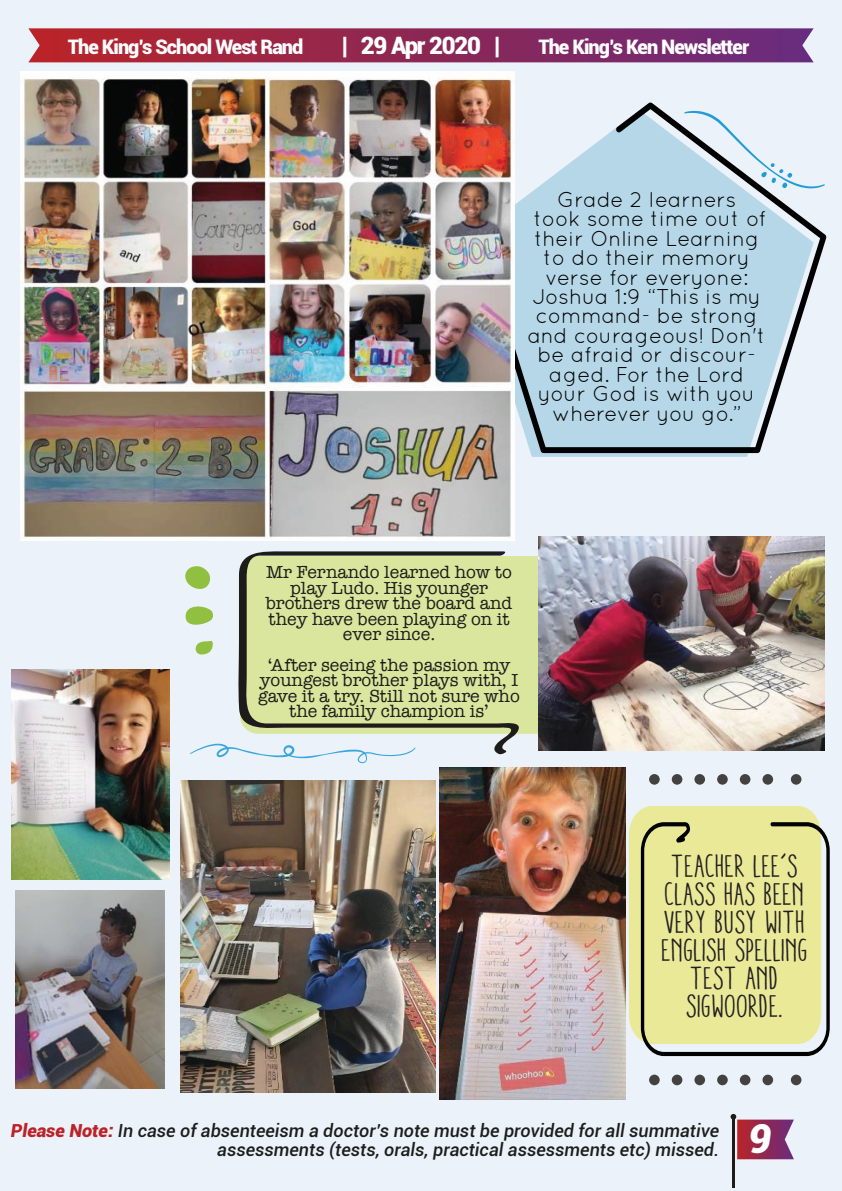
<style>
.page{position:relative;width:842px;height:1191px;background:#ebf2fa}
.page>*{position:absolute;margin:0;border:0;box-sizing:border-box;transform-origin:0 0}
.t1{font:italic 900 40px "Roboto";color:#fff}
.t2{font:condensed 32px/28px "Aracne";color:#231f20;text-align:center}
.t3{font:900 24px "Roboto";letter-spacing:-.05em;color:#fff}
.t4{font:21.4px/19.4px "Quicksand";color:#010101;text-align:center}
.t5{font:900 20px "Roboto";letter-spacing:-.05em;color:#fff}
.t6{font:18px/15.4px "American Typewriter";color:#1d1c1a;text-align:center}
.t7{font:italic 500 18px/19.6px "Roboto";color:#1d1e1b;text-align:right}
.s1{font-weight:900;color:#bb2328}
</style>
<div class="page">
<svg style="left:28px;top:28px;width:786px;height:34px;background:#912c58"></svg>
<hr style="left:732px;top:1117px;width:3px;height:70px;background:#1d1c1a">
<svg style="left:730px;top:1114px;width:64px;height:45px"></svg>
<div style="left:240px;top:556px;width:340px;height:178px;background:#dae69d;border-radius:18px"></div>
<img style="left:539px;top:537px;width:285px;height:213px">
<svg style="left:515px;top:102px;width:311px;height:351px;fill:#b5d7e7"></svg>
<img style="left:439px;top:767px;width:187px;height:332px">
<img style="left:11px;top:669px;width:158px;height:210px">
<img style="left:15px;top:890px;width:150px;height:199px">
<img style="left:180px;top:780px;width:256px;height:312px">
<svg style="left:629px;top:806px;width:190px;height:234px;background:#e8e89c"></svg>
<svg style="left:641px;top:822px;width:189px;height:234px;background:#dbdb95"></svg>
<svg style="left:238px;top:551px;width:284px;height:204px"></svg>
<svg style="left:195px;top:641px;width:18px;height:13px"></svg>
<svg style="left:185px;top:606px;width:28px;height:19px"></svg>
<svg style="left:185px;top:566px;width:26px;height:23px"></svg>
<svg style="left:684px;top:111px;width:141px;height:78px"></svg>
<svg style="left:190px;top:743px;width:226px;height:20px"></svg>
<div style="left:649px;top:774px;width:11px;height:10px;background:#444141;border-radius:50%"></div>
<div style="left:672px;top:774px;width:10px;height:10px;background:#444141;border-radius:50%"></div>
<div style="left:694px;top:774px;width:11px;height:10px;background:#444141;border-radius:50%"></div>
<div style="left:717px;top:774px;width:11px;height:10px;background:#444141;border-radius:50%"></div>
<div style="left:740px;top:774px;width:10px;height:10px;background:#444141;border-radius:50%"></div>
<div style="left:762px;top:774px;width:11px;height:10px;background:#444141;border-radius:50%"></div>
<div style="left:791px;top:774px;width:10px;height:10px;background:#444141;border-radius:50%"></div>
<div style="left:649px;top:1074px;width:11px;height:11px;background:#444141;border-radius:50%"></div>
<div style="left:672px;top:1074px;width:10px;height:11px;background:#444141;border-radius:50%"></div>
<div style="left:694px;top:1074px;width:11px;height:11px;background:#444141;border-radius:50%"></div>
<div style="left:717px;top:1074px;width:11px;height:11px;background:#444141;border-radius:50%"></div>
<div style="left:740px;top:1074px;width:10px;height:11px;background:#444141;border-radius:50%"></div>
<div style="left:762px;top:1074px;width:11px;height:11px;background:#444141;border-radius:50%"></div>
<div style="left:791px;top:1074px;width:10px;height:11px;background:#444141;border-radius:50%"></div>
<img style="left:20px;top:71px;width:495px;height:469px">
<p class="t5" style="left:68px;top:32px;width:237px">The King’s School West Rand</p>
<p class="t3" style="left:342px;top:28px;width:160px">| 29 Apr 2020 |</p>
<p class="t5" style="left:538px;top:32px;width:212px">The King’s Ken Newsletter</p>
<p class="t4" style="left:528px;top:189px;width:240px">Grade 2 learners<br>took some time out of their Online Learning to do their memory verse for everyone:<br>Joshua 1:9 “This is my command- be strong and courageous! Don't be afraid or discour&shy;aged. For the Lord your God is with you wherever you go.”</p>
<p class="t6" style="left:266px;top:564px;width:248px">Mr Fernando learned how to play Ludo. His younger brothers drew the board and they have been playing on it ever since.</p>
<p class="t6" style="left:258px;top:656px;width:263px">‘After seeing the passion my youngest brother plays with, I gave it a try. Still not sure who the family champion is’</p>
<h2 class="t2" style="left:662px;top:851px;width:148px">TEACHER LEE’S<br>CLASS HAS BEEN<br>VERY BUSY WITH<br>ENGLISH SPELLING<br>TEST AND<br>SIGWOORDE.</h2>
<p class="t7" style="left:11px;top:1119px;width:710px"><span class="s1">Please Note:</span> In case of absenteeism a doctor’s note must be provided for all summative assessments (tests, orals, practical assessments etc) missed.</p>
<h1 class="t1" style="left:748px;top:1110px;width:25px">9</h1>
</div>
